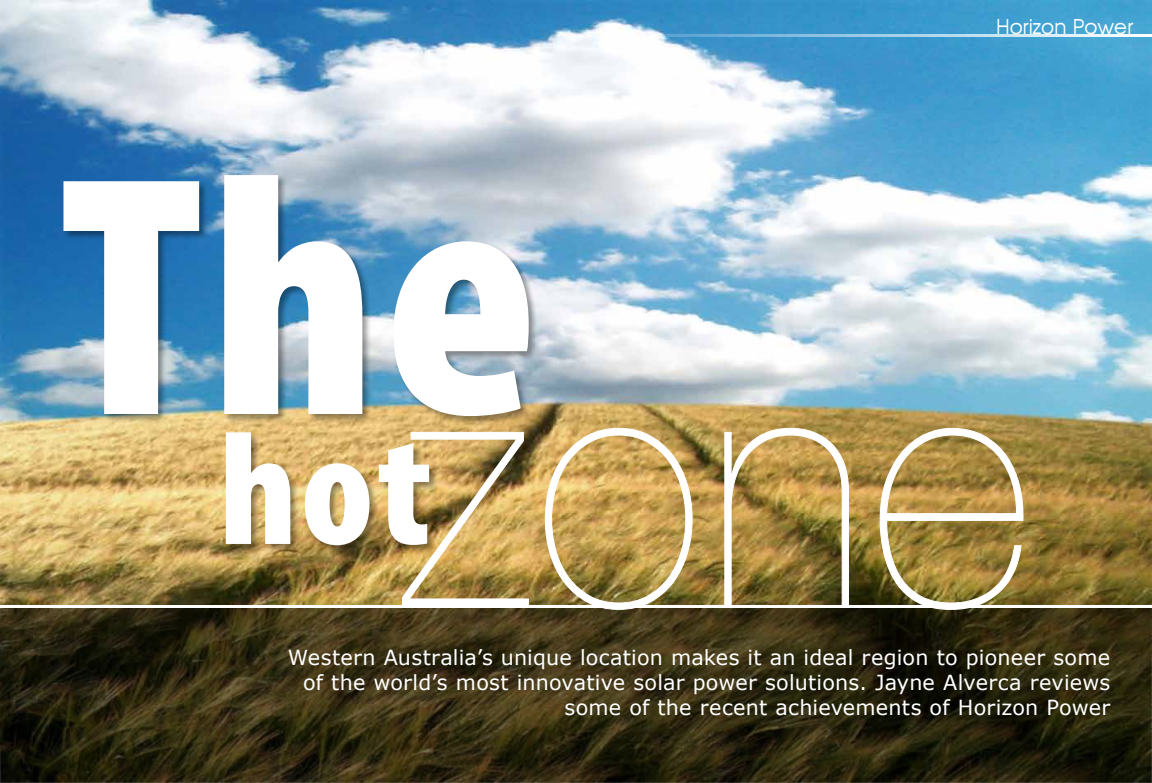
<style>
.page{position:relative;width:1152px;height:783px;background:#fff}
.page>*{position:absolute;margin:0;border:0;box-sizing:border-box;transform-origin:0 0}
.t1{font:900 condensed 345.3px "Myriad Pro";color:#fff}
.t2{font:200 337.2px "Helvetica Neue";color:#fff;scale:.94 1}
.t3{font:900 condensed 161.3px "Myriad Pro";color:#fff}
.t4{font:20.8px/24.9px "Verdana";letter-spacing:.01em;color:#fff;text-align:right}
.t5{font:20px "Avante";color:#fff}
</style>
<div class="page">
<img style="left:0;top:0;width:1152px;height:605px">
<div style="left:225px;top:432px;width:214px;height:123px;background:#000;opacity:.4"></div>
<div style="left:62px;top:174px;width:476px;height:252px;background:#000;opacity:.4"></div>
<svg style="left:0;top:608px;width:1152px;height:175px;background:#2f2911"></svg>
<img style="left:402px;top:432px;width:127px;height:173px">
<img style="left:545px;top:428px;width:148px;height:182px">
<img style="left:724px;top:428px;width:125px;height:177px">
<img style="left:880px;top:428px;width:144px;height:182px">
<hr style="left:0;top:606px;width:1152px;height:2px;background:#fff">
<hr style="left:576px;top:34px;width:576px;height:3px;background:#fff">
<p class="t5" style="left:996px;top:14px;width:139px">Horizon Power</p>
<h1 class="t1" style="left:60px;top:78px;width:480px">The</h1>
<h2 class="t2" style="left:401px;top:292px;width:672px">zone</h2>
<h3 class="t3" style="left:219px;top:387px;width:214px">hot</h3>
<p class="t4" style="left:288px;top:645px;width:824px">Western Australia’s unique location makes it an ideal region to pioneer some of the world’s most innovative solar power solutions. Jayne Alverca reviews some of the recent achievements of Horizon Power</p>
</div>
